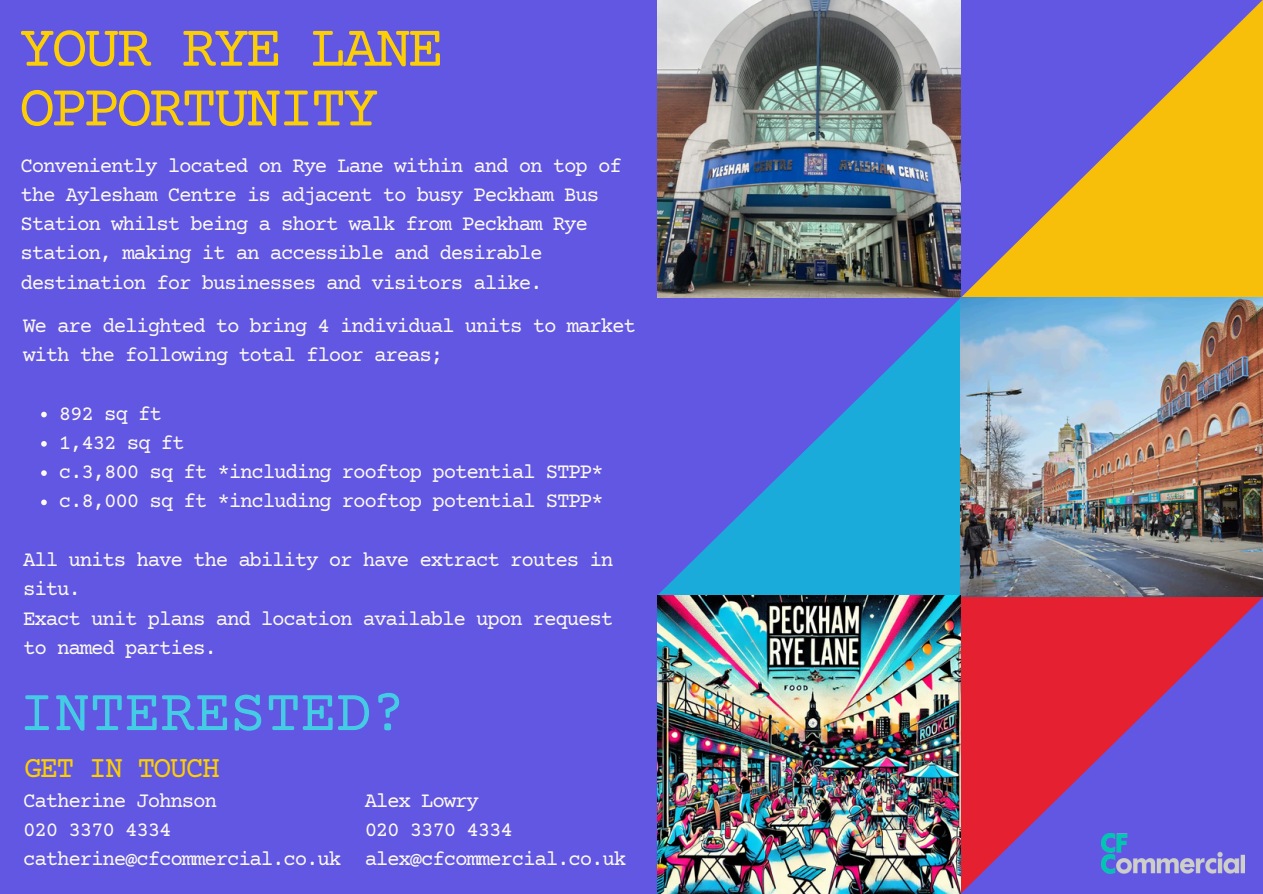
<style>
.page{position:relative;width:1263px;height:894px;background:#fff}
.page>*{position:absolute;margin:0;border:0;box-sizing:border-box;transform-origin:0 0}
.t1{font:60px/59.7px "Courier Prime";letter-spacing:-.06em;color:#fcce06}
.t2{font:60px "Courier Prime";letter-spacing:-.01em;color:#45cce5}
.t3{font:30px "Courier Prime";letter-spacing:-.06em;color:#fcce06}
.t4{font:21px/29.2px "Courier Prime";letter-spacing:-.06em;color:#fefaf1}
</style>
<div class="page">
<div style="left:0;top:0;width:1263px;height:893px;background:#6257e3"></div>
<svg style="left:961px;top:0;width:302px;height:297px"></svg>
<img style="left:657px;top:0;width:304px;height:297px">
<svg style="left:961px;top:595px;width:302px;height:298px;fill:#e52031"></svg>
<svg style="left:657px;top:297px;width:606px;height:298px"></svg>
<img style="left:961px;top:297px;width:301px;height:299px">
<img style="left:1102px;top:833px;width:143px;height:40px">
<img style="left:657px;top:595px;width:304px;height:298px">
<svg style="left:41px;top:411px;width:6px;height:6px"></svg>
<svg style="left:41px;top:441px;width:6px;height:5px"></svg>
<svg style="left:41px;top:470px;width:6px;height:6px"></svg>
<svg style="left:41px;top:499px;width:6px;height:6px"></svg>
<h2 class="t1" style="left:19px;top:23px;width:426px">YOUR RYE LANE<br>OPPORTUNITY</h2>
<p class="t4" style="left:21px;top:152px;width:603px">Conveniently located on Rye Lane within and on top of the Aylesham Centre is adjacent to busy Peckham Bus Station whilst being a short walk from Peckham Rye station, making it an accessible and desirable destination for businesses and visitors alike.</p>
<p class="t4" style="left:23px;top:312px;width:614px">We are delighted to bring 4 individual units to market with the following total floor areas;</p>
<h1 class="t4" style="left:59px;top:400px;width:105px">892 sq ft</h1>
<p class="t4" style="left:59px;top:429px;width:127px">1,432 sq ft</p>
<p class="t4" style="left:59px;top:459px;width:546px">c.3,800 sq ft *including rooftop potential STPP*</p>
<p class="t4" style="left:59px;top:488px;width:546px">c.8,000 sq ft *including rooftop potential STPP*</p>
<p class="t4" style="left:23px;top:546px;width:592px">All units have the ability or have extract routes in situ.</p>
<p class="t4" style="left:23px;top:605px;width:592px">Exact unit plans and location available upon request to named parties.</p>
<h1 class="t2" style="left:19px;top:683px;width:389px">INTERESTED?</h1>
<p class="t3" style="left:24px;top:753px;width:197px">GET IN TOUCH</p>
<p class="t4" style="left:23px;top:787px;width:195px">Catherine Johnson</p>
<p class="t4" style="left:23px;top:816px;width:150px">020 3370 4334</p>
<p class="t4" style="left:23px;top:845px;width:320px">catherine@cfcommercial.co.uk</p>
<p class="t4" style="left:365px;top:787px;width:116px">Alex Lowry</p>
<p class="t4" style="left:365px;top:816px;width:263px">020 3370 4334 alex@cfcommercial.co.uk</p>
</div>
